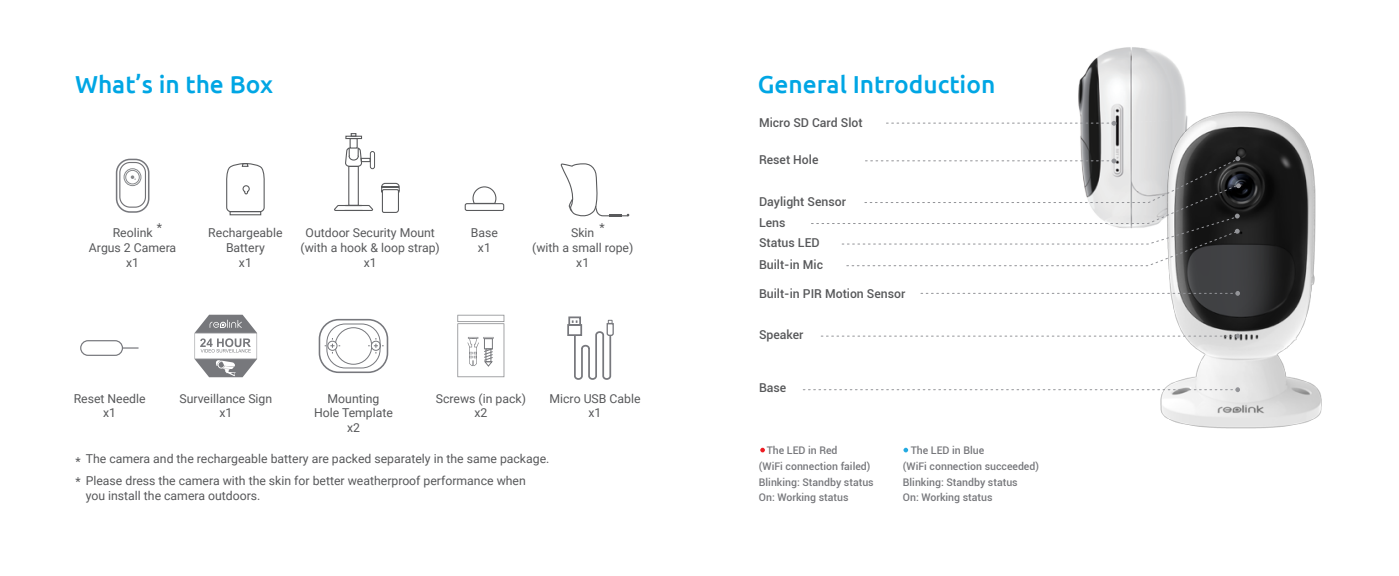
<style>
.page{position:relative;width:1399px;height:576px;background:#fff}
.page>*{position:absolute;margin:0;border:0;box-sizing:border-box;transform-origin:0 0}
.t1{font:500 24.5px "Ubuntu";color:#00a6e4}
.t2{font:12.25px/14.7px "Roboto";color:#57585a;text-align:center}
.t3{font:500 12.25px/20.8px "Roboto";color:#57585a}
.t4{font:500 10.5px/15.8px "Roboto";color:#77787c}
</style>
<div class="page">
<div style="left:124px;top:168px;width:17px;height:18px;border:1px solid #86888b;border-radius:50%"></div>
<div style="left:125px;top:170px;width:15px;height:14px;border:1px solid #86888b;border-radius:50%"></div>
<svg style="left:131px;top:175px;width:5px;height:5px"></svg>
<div style="left:116px;top:159px;width:33px;height:54px;border:2px solid #77787d;border-radius:13px"></div>
<div style="left:119px;top:162px;width:27px;height:46px;border:1px solid #727276;border-radius:10px"></div>
<svg style="left:195px;top:314px;width:62px;height:63px"></svg>
<div style="left:80px;top:340px;width:43px;height:16px;border:1px solid #77787d;border-radius:7px"></div>
<svg style="left:122px;top:347px;width:17px;height:1px"></svg>
<svg style="left:457px;top:315px;width:47px;height:62px"></svg>
<div style="left:335px;top:327px;width:37px;height:37px;border:1px solid #77787d;border-radius:50%"></div>
<svg style="left:325px;top:338px;width:15px;height:15px"></svg>
<svg style="left:368px;top:338px;width:16px;height:15px"></svg>
<div style="left:327px;top:323px;width:53px;height:45px;border:1px solid #77787d;border-radius:18px"></div>
<div style="left:319px;top:319px;width:69px;height:54px;border:2px solid #77787d;border-radius:19px"></div>
<div style="left:465px;top:203px;width:39px;height:8px;border:1px solid #595a5c;border-radius:2px"></div>
<svg style="left:472px;top:186px;width:25px;height:18px"></svg>
<div style="left:345px;top:136px;width:17px;height:3px;border:1px solid #595a5c"></div>
<div style="left:350px;top:138px;width:8px;height:10px;border:1px solid #595a5c"></div>
<svg style="left:351px;top:133px;width:5px;height:4px"></svg>
<div style="left:348px;top:166px;width:11px;height:40px;border:1px solid #595a5c"></div>
<svg style="left:334px;top:204px;width:39px;height:7px"></svg>
<svg style="left:345px;top:146px;width:17px;height:21px"></svg>
<div style="left:360px;top:158px;width:11px;height:4px;border:1px solid #595a5c"></div>
<div style="left:370px;top:151px;width:5px;height:18px;border:1px solid #595a5c;border-radius:2px"></div>
<img style="left:1090px;top:47px;width:84px;height:17px">
<img style="left:1025px;top:64px;width:297px;height:365px">
<svg style="left:886px;top:121px;width:230px;height:5px"></svg>
<svg style="left:803px;top:387px;width:437px;height:5px"></svg>
<svg style="left:820px;top:333px;width:420px;height:5px"></svg>
<svg style="left:920px;top:291px;width:320px;height:5px"></svg>
<svg style="left:811px;top:156px;width:430px;height:110px"></svg>
<div style="left:230px;top:211px;width:31px;height:4px;border:1px solid #595a5c"></div>
<svg style="left:226px;top:163px;width:39px;height:50px"></svg>
<div style="left:567px;top:324px;width:15px;height:12px;border:2px solid #77787d"></div>
<div style="left:568px;top:316px;width:13px;height:10px;border:2px solid #77787d"></div>
<svg style="left:572px;top:320px;width:42px;height:60px"></svg>
<svg style="left:381px;top:182px;width:19px;height:31px"></svg>
<svg style="left:760px;top:447px;width:5px;height:5px"></svg>
<svg style="left:903px;top:447px;width:5px;height:5px"></svg>
<svg style="left:560px;top:163px;width:69px;height:54px"></svg>
<h1 class="t1" style="left:75px;top:69px;width:199px">What’s in the Box</h1>
<p class="t2" style="left:157px;top:220px;width:7px">*</p>
<p class="t2" style="left:600px;top:220px;width:7px">*</p>
<p class="t2" style="left:89px;top:225px;width:89px">Reolink<br>Argus 2 Camera x1</p>
<p class="t2" style="left:471px;top:225px;width:29px">Base x1</p>
<p class="t2" style="left:208px;top:225px;width:76px">Rechargeable<br>Battery<br>x1</p>
<p class="t2" style="left:301px;top:225px;width:141px">Outdoor Security Mount (with a hook &amp; loop strap) x1</p>
<p class="t2" style="left:532px;top:225px;width:103px">Skin<br>(with a small rope) x1</p>
<p class="t2" style="left:179px;top:390px;width:94px">Surveillance Sign x1</p>
<p class="t2" style="left:314px;top:390px;width:80px">Mounting<br>Hole Template x2</p>
<p class="t2" style="left:436px;top:390px;width:92px">Screws (in pack) x2</p>
<p class="t2" style="left:550px;top:390px;width:92px">Micro USB Cable x1</p>
<p class="t2" style="left:74px;top:390px;width:73px">Reset Needle x1</p>
<p class="t2" style="left:86px;top:451px;width:465px">The camera and the rechargeable battery are packed separately in the same package.</p>
<p class="t2" style="left:75px;top:451px;width:452px;line-height:19.6px;text-align:left">*<br>* Please dress the camera with the skin for better weatherproof performance when</p>
<p class="t2" style="left:86px;top:487px;width:176px">you install the camera outdoors.</p>
<h1 class="t1" style="left:758px;top:69px;width:239px">General Introduction</h1>
<p class="t3" style="left:759px;top:111px;width:105px">Micro SD Card Slot</p>
<p class="t3" style="left:759px;top:148px;width:61px">Reset Hole</p>
<p class="t3" style="left:759px;top:191px;width:88px">Daylight Sensor<br>Lens<br>Status LED<br>Built-in Mic</p>
<p class="t3" style="left:759px;top:282px;width:148px">Built-in PIR Motion Sensor</p>
<p class="t3" style="left:759px;top:323px;width:46px">Speaker</p>
<p class="t3" style="left:759px;top:376px;width:29px">Base</p>
<p class="t4" style="left:759px;top:442px;width:116px;text-indent:8px">The LED in Red<br>(WiFi connection failed)<br>Blinking: Standby status<br>On: Working status</p>
<p class="t4" style="left:903px;top:442px;width:138px;text-indent:8px">The LED in Blue<br>(WiFi connection succeeded)<br>Blinking: Standby status<br>On: Working status</p>
</div>
